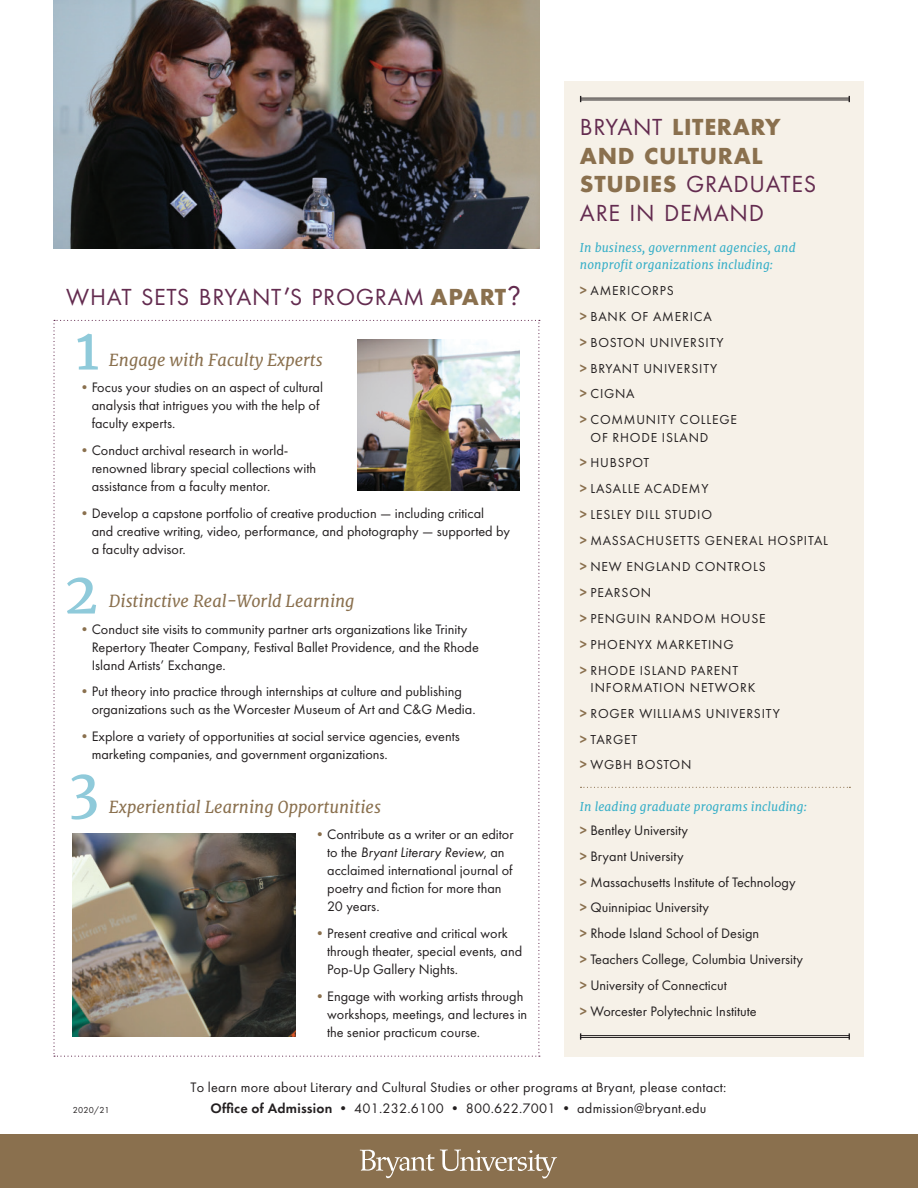
<style>
.page{position:relative;width:918px;height:1188px;background:#fff}
.page>*{position:absolute;margin:0;border:0;box-sizing:border-box;transform-origin:0 0}
.t1{font:24.15px/28.5px "Futura PT";letter-spacing:.03em;color:#632b4f}
.t2{font:italic 16.5px "Merriweather";color:#8a704e}
.t3{font:14.25px/18px "Futura PT";color:#231f20}
.t4{font:13.5px/17.2px "Futura PT";letter-spacing:.06em;color:#231f20}
.t5{font:italic 12px/17.2px "Merriweather";letter-spacing:.01em;color:#37afc8}
.t6{font:9px "Futura PT";letter-spacing:.015em;color:#231f20}
.s1{font-size:30px}
.s2{font-weight:700;color:#8a704e}
.s3{font-family:"Europa";font-size:27px}
.s4{color:#8a704e}
.s5{font-style:italic}
.s6{font-weight:600;font-size:14.25px;color:#8a704e}
.s7{font-weight:600;color:#8a704e}
.s8{font-weight:600}
</style>
<div class="page">
<div style="left:0;top:1134px;width:917px;height:54px;background:#8a704e"></div>
<svg style="left:360px;top:1150px;width:74px;height:28px"></svg>
<svg style="left:440px;top:1150px;width:117px;height:28px"></svg>
<div style="left:564px;top:81px;width:299px;height:976px;background:#f6f1e8"></div>
<hr style="left:580px;top:100px;width:270px;height:1px;background:#231f20">
<hr style="left:580px;top:98px;width:270px;height:1px;background:#231f20">
<svg style="left:581px;top:787px;width:269px;height:1px"></svg>
<hr style="left:580px;top:1037px;width:270px;height:1px;background:#231f20">
<hr style="left:580px;top:1035px;width:270px;height:1px;background:#231f20">
<svg style="left:53px;top:320px;width:487px;height:737px"></svg>
<img style="left:53px;top:0;width:486px;height:248px">
<img style="left:73px;top:834px;width:223px;height:202px">
<img style="left:357px;top:339px;width:162px;height:151px">
<p class="t1" style="left:66px;top:282px;width:456px">WHAT SETS BRYANT<span class="s1">’</span>S PROGRAM <span class="s2">APART</span><span class="s3">?</span></p>
<p class="t2" style="left:109px;top:349px;width:215px">Engage with Faculty Experts</p>
<p class="t3" style="left:92px;top:378px;width:233px;text-indent:-14px"><span class="s4">•</span>Focus your studies on an aspect of cultural analysis that intrigues you with the help of faculty experts.</p>
<p class="t3" style="left:92px;top:441px;width:226px;text-indent:-14px"><span class="s4">•</span>Conduct archival research in world&shy;renowned library special collections with assistance from a faculty mentor.</p>
<p class="t3" style="left:92px;top:504px;width:420px;text-indent:-14px"><span class="s4">•</span>Develop a capstone portfolio of creative production — including critical<br>and creative writing, video, performance, and photography — supported by a faculty advisor.</p>
<p class="t2" style="left:109px;top:591px;width:247px">Distinctive Real-World Learning</p>
<p class="t3" style="left:92px;top:620px;width:389px;text-indent:-14px"><span class="s4">•</span>Conduct site visits to community partner arts organizations like Trinity<br>Repertory Theater Company, Festival Ballet Providence, and the Rhode<br>Island Artists’ Exchange.</p>
<p class="t3" style="left:92px;top:683px;width:385px;text-indent:-14px"><span class="s4">•</span>Put theory into practice through internships at culture and publishing organizations such as the Worcester Museum of Art and C&amp;G Media.</p>
<p class="t3" style="left:92px;top:727px;width:370px;text-indent:-14px"><span class="s4">•</span>Explore a variety of opportunities at social service agencies, events marketing companies, and government organizations.</p>
<p class="t2" style="left:109px;top:797px;width:274px">Experiential Learning Opportunities</p>
<p class="t3" style="left:327px;top:826px;width:188px;text-indent:-14px"><span class="s4">•</span>Contribute as a writer or an editor to the <span class="s5">Bryant Literary Review</span>, an acclaimed international journal of poetry and fiction for more than<br>20 years.</p>
<p class="t3" style="left:327px;top:924px;width:196px;text-indent:-14px"><span class="s4">•</span>Present creative and critical work through theater, special events, and<br>Pop-Up Gallery Nights.</p>
<p class="t3" style="left:327px;top:987px;width:202px;text-indent:-14px"><span class="s4">•</span>Engage with working artists through workshops, meetings, and lectures in the senior practicum course.</p>
<p class="t1" style="left:580px;top:113px;width:238px">BRYANT <span class="s2">LITERARY<br>AND CULTURAL<br>STUDIES</span> GRADUATES<br>ARE IN DEMAND</p>
<p class="t5" style="left:580px;top:239px;width:217px">In business, government agencies, and nonprofit organizations including:</p>
<p class="t4" style="left:580px;top:282px;width:95px"><span class="s6">&gt;</span> AMERICORPS</p>
<p class="t4" style="left:580px;top:308px;width:133px"><span class="s6">&gt;</span> BANK OF AMERICA</p>
<p class="t4" style="left:580px;top:333px;width:145px"><span class="s6">&gt;</span> BOSTON UNIVERSITY</p>
<p class="t4" style="left:580px;top:359px;width:139px"><span class="s6">&gt;</span> BRYANT UNIVERSITY</p>
<p class="t4" style="left:580px;top:385px;width:56px"><span class="s6">&gt;</span> CIGNA</p>
<p class="t4" style="left:591px;top:411px;width:148px;text-indent:-11px"><span class="s6">&gt;</span> COMMUNITY COLLEGE<br>OF RHODE ISLAND</p>
<p class="t4" style="left:580px;top:454px;width:71px"><span class="s6">&gt;</span> HUBSPOT</p>
<p class="t4" style="left:580px;top:480px;width:130px"><span class="s6">&gt;</span> LASALLE ACADEMY</p>
<p class="t4" style="left:580px;top:506px;width:134px"><span class="s6">&gt;</span> LESLEY DILL STUDIO</p>
<p class="t4" style="left:580px;top:532px;width:250px"><span class="s6">&gt;</span> MASSACHUSETTS GENERAL HOSPITAL</p>
<p class="t4" style="left:580px;top:558px;width:187px"><span class="s6">&gt;</span> NEW ENGLAND CONTROLS</p>
<p class="t4" style="left:580px;top:584px;width:73px"><span class="s6">&gt;</span> PEARSON</p>
<p class="t4" style="left:580px;top:610px;width:187px"><span class="s6">&gt;</span> PENGUIN RANDOM HOUSE</p>
<p class="t4" style="left:580px;top:636px;width:155px"><span class="s6">&gt;</span> PHOENYX MARKETING</p>
<p class="t4" style="left:591px;top:661px;width:166px;text-indent:-11px"><span class="s6">&gt;</span> RHODE ISLAND PARENT<br>INFORMATION NETWORK</p>
<p class="t4" style="left:580px;top:705px;width:201px"><span class="s6">&gt;</span> ROGER WILLIAMS UNIVERSITY</p>
<p class="t4" style="left:580px;top:730px;width:59px"><span class="s6">&gt;</span> TARGET</p>
<p class="t4" style="left:580px;top:756px;width:113px"><span class="s6">&gt;</span> WGBH BOSTON</p>
<p class="t5" style="left:580px;top:798px;width:228px">In leading graduate programs including:</p>
<p class="t3" style="left:580px;top:821px;width:110px"><span class="s7">&gt;</span> Bentley University</p>
<p class="t3" style="left:580px;top:847px;width:105px"><span class="s7">&gt;</span> Bryant University</p>
<p class="t3" style="left:580px;top:873px;width:217px"><span class="s7">&gt;</span> Massachusetts Institute of Technology</p>
<p class="t3" style="left:580px;top:899px;width:131px"><span class="s7">&gt;</span> Quinnipiac University</p>
<p class="t3" style="left:580px;top:924px;width:181px"><span class="s7">&gt;</span> Rhode Island School of Design</p>
<p class="t3" style="left:580px;top:950px;width:225px"><span class="s7">&gt;</span> Teachers College, Columbia University</p>
<p class="t3" style="left:580px;top:976px;width:148px"><span class="s7">&gt;</span> University of Connecticut</p>
<p class="t3" style="left:580px;top:1002px;width:178px"><span class="s7">&gt;</span> Worcester Polytechnic Institute</p>
<p class="t6" style="left:73px;top:1105px;width:38px">2020/21</p>
<p class="t3" style="left:190px;top:1078px;width:537px">To learn more about Literary and Cultural Studies or other programs at Bryant, please contact:</p>
<p class="t3" style="left:211px;top:1099px;width:497px"><span class="s8">Office of Admission</span> • 401.232.6100 • 800.622.7001 • admission@bryant.edu</p>
</div>
